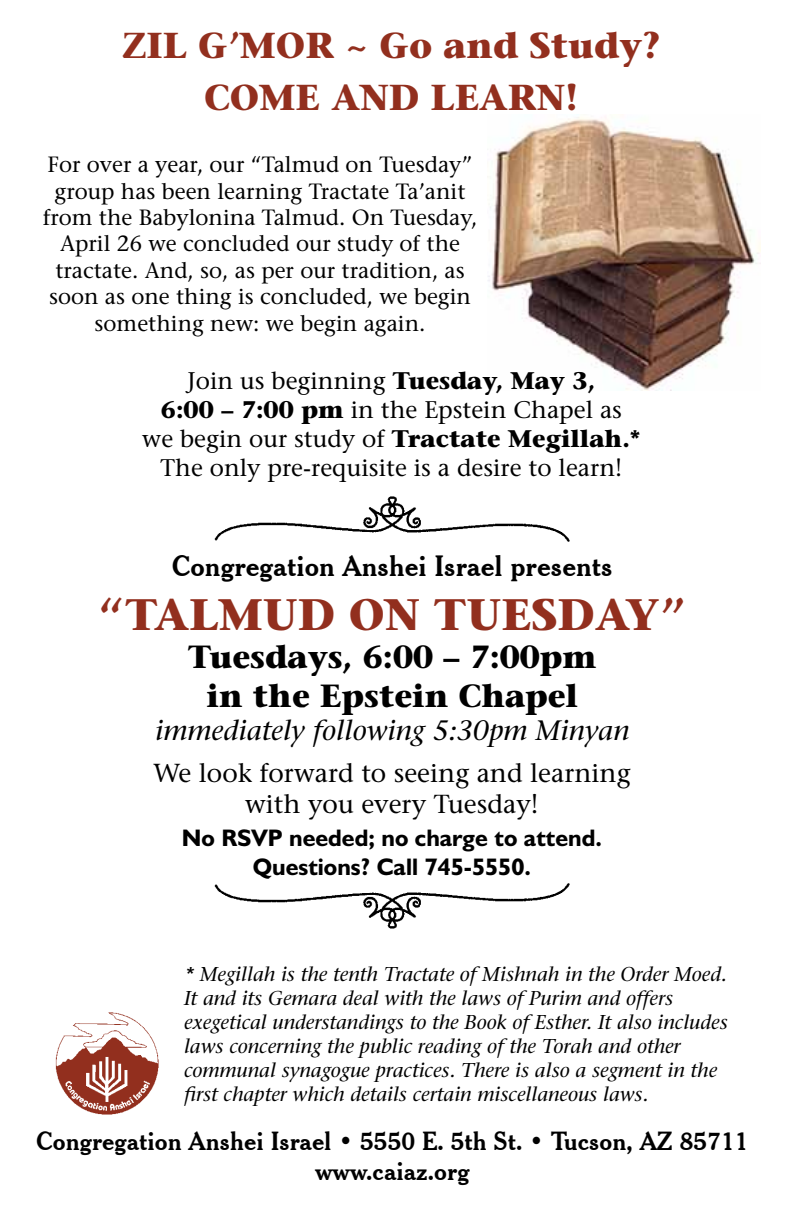
<style>
.page{position:relative;width:792px;height:1224px;background:#fff}
.page>*{position:absolute;margin:0;border:0;box-sizing:border-box;transform-origin:0 0}
.t1{font:700 44px "Stone Serif";color:#922f1e}
.t2{font:700 36px/52.2px "Stone Serif";color:#922f1e}
.t3{font:700 32px/38.4px "Stone Serif";color:#000;text-align:center}
.t4{font:28px "Cheltenham BT Bold Headline";color:#000}
.t5{font:italic 28px "Stone Serif";color:#000}
.t6{font:26px/31.2px "Stone Serif";color:#000;text-align:center}
.t7{font:25px/30px "Cheltenham BT Bold Headline";color:#000;text-align:center}
.t8{font:24px/28.8px "Stone Serif";color:#000;text-align:center}
.t9{font:700 24px/28.8px "Humanist 521 BT";color:#000;text-align:center}
.t10{font:22px/26.4px "Stone Serif";color:#000;text-align:center}
.t11{font:italic 20px/24px "Stone Serif";color:#000}
.s1{font-weight:700}
</style>
<div class="page">
<img style="left:55px;top:1012px;width:104px;height:103px">
<img style="left:488px;top:117px;width:273px;height:273px">
<img style="left:214px;top:496px;width:356px;height:46px">
<img style="left:214px;top:883px;width:356px;height:46px">
<h2 class="t2" style="left:204px;top:19px;width:458px;text-indent:-82px">ZIL G’MOR ~ Go and Study?<br>COME</h2>
<h2 class="t2" style="left:331px;top:71px;width:30px">AND</h2>
<h2 class="t2" style="left:431px;top:71px;width:27px">LEA</h2>
<h2 class="t2" style="left:508px;top:71px;width:72px">RN!</h2>
<p class="t10" style="left:43px;top:151px;width:436px">For over a year, our “Talmud on Tuesday” group has been learning Tractate Ta’anit from the Babylonina Talmud. On Tuesday, April 26 we concluded our study of the tractate. And, so, as per our tradition, as soon as one thing is concluded, we begin something new: we begin again.</p>
<p class="t8" style="left:142px;top:367px;width:500px">Join us beginning <span class="s1">Tuesday, May 3,<br>6:00 – 7:00 pm</span> in the Epstein Chapel as<br>we begin our study of <span class="s1">Tractate Megillah.* </span>The only pre-requisite is a desire to learn!</p>
<h3 class="t4" style="left:172px;top:549px;width:442px">Congregation Anshei Israel presents</h3>
<h1 class="t1" style="left:98px;top:587px;width:590px">“Talmud on Tuesday”</h1>
<h3 class="t3" style="left:188px;top:637px;width:410px">Tuesdays, 6:00 – 7:00pm in the Epstein Chapel</h3>
<h3 class="t5" style="left:155px;top:714px;width:476px">immediately following 5:30pm Minyan</h3>
<h3 class="t6" style="left:153px;top:757px;width:479px">We look forward to seeing and learning with you every Tuesday!</h3>
<p class="t9" style="left:182px;top:823px;width:422px">No RSVP needed; no charge to attend.<br>Questions? Call 745-5550.</p>
<p class="t11" style="left:184px;top:962px;width:545px">* Megillah is the tenth Tractate of Mishnah in the Order Moed.<br>It and its Gemara deal with the laws of Purim and offers exegetical understandings to the Book of Esther. It also includes laws concerning the public reading of the Torah and other communal synagogue practices. There is also a segment in the first chapter which details certain miscellaneous laws.</p>
<p class="t7" style="left:36px;top:1126px;width:714px">Congregation Anshei Israel • 5550 E. 5th St. • Tucson, AZ 85711 www.caiaz.org</p>
</div>
